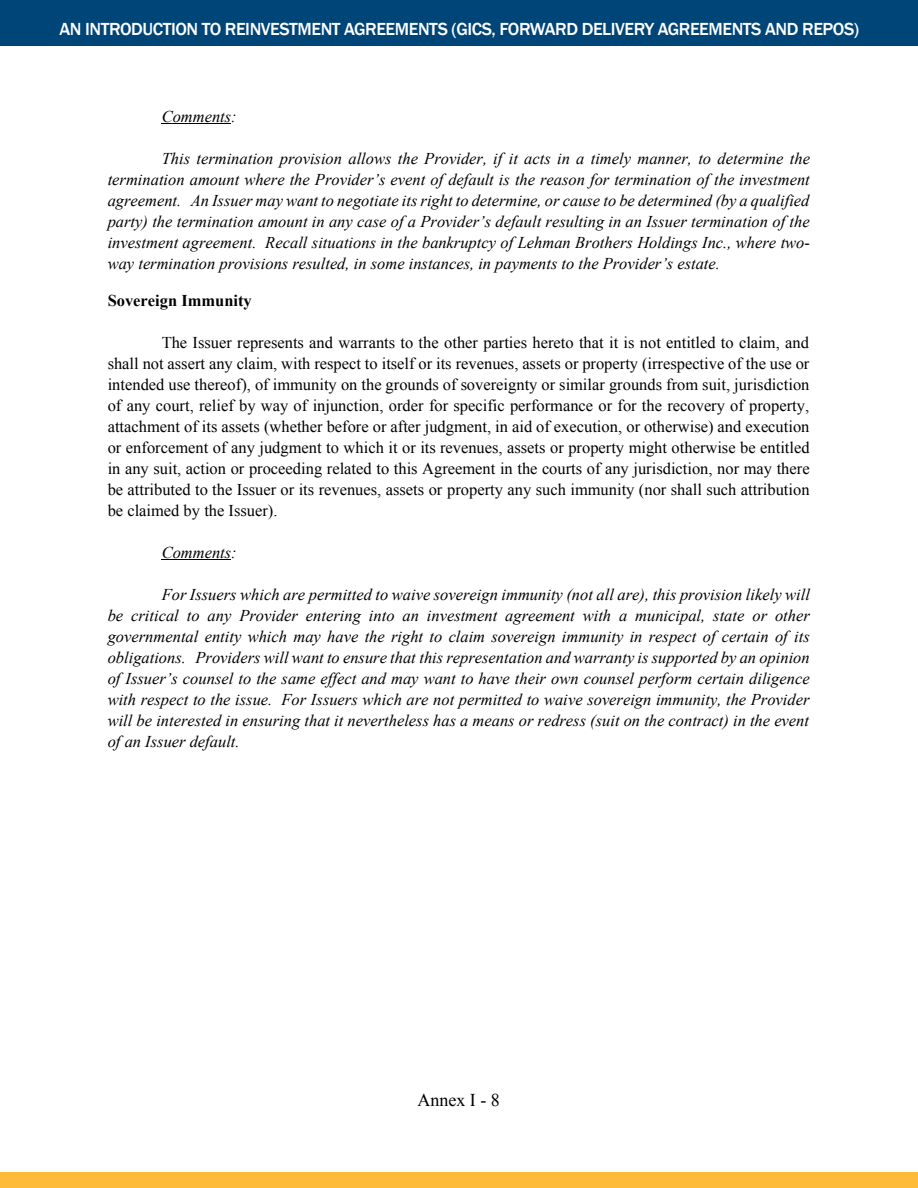
<style>
.page{position:relative;width:918px;height:1188px;background:#fff}
.page>*{position:absolute;margin:0;border:0;box-sizing:border-box;transform-origin:0 0}
.t1{font:500 18px "Franklin Gothic";letter-spacing:-.025em;color:#fff}
.t2{font:18px "Times New Roman";color:#000}
.t3{font:italic 16.5px/21px "Times New Roman";color:#000;text-align:justify}
.t4{font:16.5px/21px "Times New Roman";color:#000;text-align:justify}
.t5{font:700 16.5px "Times New Roman";color:#000}
</style>
<div class="page">
<div style="left:0;top:0;width:918px;height:45px;background:#004577"></div>
<div style="left:0;top:1173px;width:918px;height:15px;background:#fdbb39"></div>
<hr style="left:162px;top:123px;width:69px;height:1px;background:#000">
<hr style="left:162px;top:559px;width:69px;height:1px;background:#000">
<p class="t1" style="left:60px;top:18px;width:801px">AN INTRODUCTION TO REINVESTMENT AGREEMENTS (GICS, FORWARD DELIVERY AGREEMENTS AND REPOS)</p>
<p class="t3" style="left:162px;top:105px;width:77px">Comments:</p>
<p class="t3" style="left:108px;top:147px;width:704px;text-indent:54px">This termination provision allows the Provider, if it acts in a timely manner, to determine the termination amount where the Provider’s event of default is the reason for termination of the investment agreement. An Issuer may want to negotiate its right to determine, or cause to be determined (by a qualified party) the termination amount in any case of a Provider’s default resulting in an Issuer termination of the investment agreement. Recall situations in the bankruptcy of Lehman Brothers Holdings Inc., where two&shy;way termination provisions resulted, in some instances, in payments to the Provider’s estate.</p>
<p class="t5" style="left:108px;top:289px;width:146px">Sovereign Immunity</p>
<p class="t4" style="left:108px;top:331px;width:703px;text-indent:54px">The Issuer represents and warrants to the other parties hereto that it is not entitled to claim, and shall not assert any claim, with respect to itself or its revenues, assets or property (irrespective of the use or intended use thereof), of immunity on the grounds of sovereignty or similar grounds from suit, jurisdiction of any court, relief by way of injunction, order for specific performance or for the recovery of property, attachment of its assets (whether before or after judgment, in aid of execution, or otherwise) and execution or enforcement of any judgment to which it or its revenues, assets or property might otherwise be entitled in any suit, action or proceeding related to this Agreement in the courts of any jurisdiction, nor may there be attributed to the Issuer or its revenues, assets or property any such immunity (nor shall such attribution be claimed by the Issuer).</p>
<p class="t3" style="left:162px;top:541px;width:77px">Comments:</p>
<p class="t3" style="left:108px;top:583px;width:704px;text-indent:54px">For Issuers which are permitted to waive sovereign immunity (not all are), this provision likely will be critical to any Provider entering into an investment agreement with a municipal, state or other governmental entity which may have the right to claim sovereign immunity in respect of certain of its obligations. Providers will want to ensure that this representation and warranty is supported by an opinion of Issuer’s counsel to the same effect and may want to have their own counsel perform certain diligence with respect to the issue. For Issuers which are not permitted to waive sovereign immunity, the Provider will be interested in ensuring that it nevertheless has a means or redress (suit on the contract) in the event of an Issuer default.</p>
<p class="t2" style="left:417px;top:1087px;width:84px">Annex I - 8</p>
</div>
